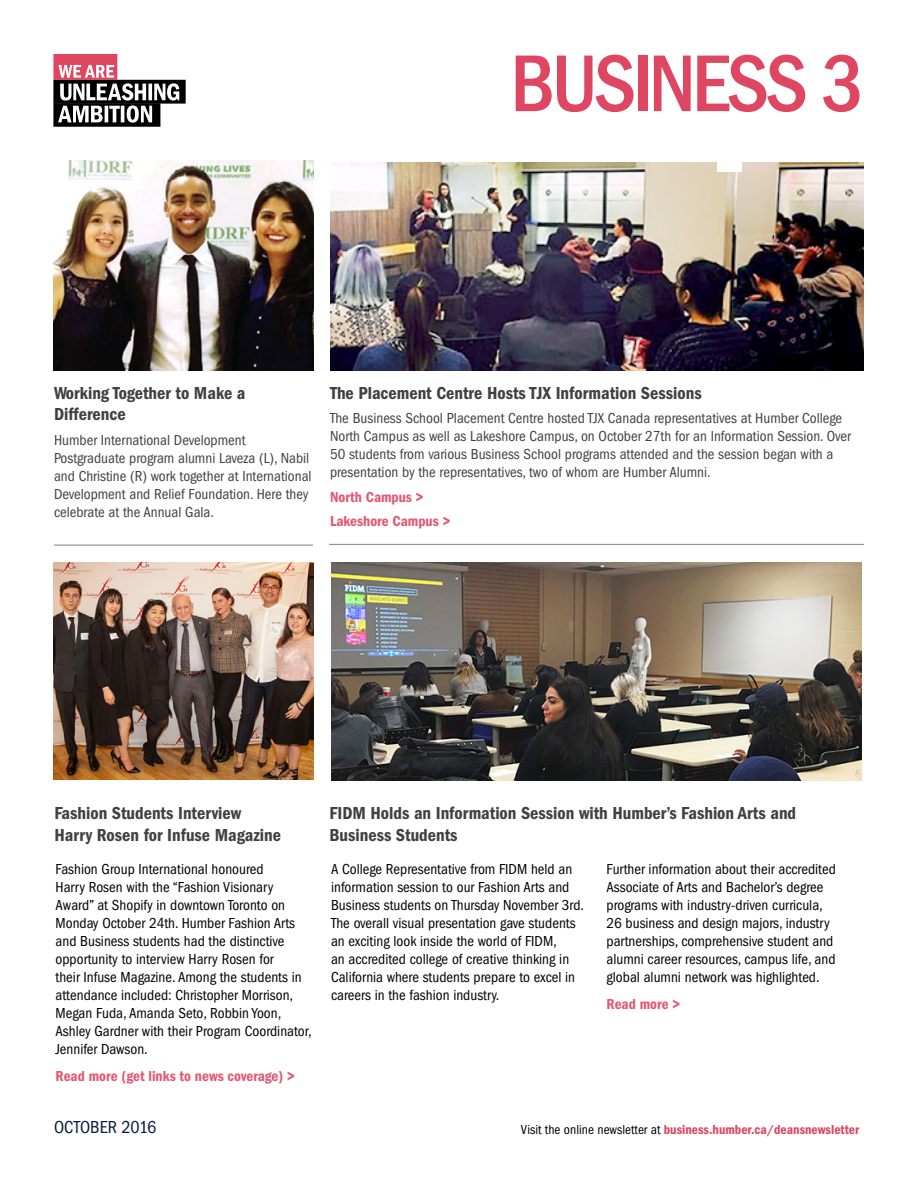
<style>
.page{position:relative;width:918px;height:1188px;background:#fff}
.page>*{position:absolute;margin:0;border:0;box-sizing:border-box;transform-origin:0 0}
.t1{font:500 condensed 83.25px "ITC Franklin Gothic Std";letter-spacing:-.045em;color:#df4661}
.t2{font:18px/21.6px "ITC Franklin Gothic Std Dm Cd";color:#414042}
.t3{font:condensed 18px "ITC Franklin Gothic Std";letter-spacing:-.025em;color:#041e41}
.t4{font:condensed 15px/18px "ITC Franklin Gothic Std";color:#000}
.t5{font:condensed 15px/18px "ITC Franklin Gothic Std";color:#414042}
.t6{font:15px/24px "ITC Franklin Gothic Std Dm Cd";color:#e25871}
.t7{font:13.5px "ITC Franklin Gothic Std Dm Cd";color:#df4661}
.s1{font-family:"ITC Franklin Gothic Std";font-stretch:condensed;color:#000}
</style>
<div class="page">
<hr style="left:54px;top:545px;width:259px;height:1px;background:#000">
<img style="left:53px;top:161px;width:260px;height:210px">
<img style="left:330px;top:162px;width:534px;height:209px">
<div style="left:717px;top:77px;width:25px;height:95px;background:#fff"></div>
<svg style="left:53px;top:54px;width:133px;height:73px"></svg>
<hr style="left:329px;top:544px;width:535px;height:1px;background:#000">
<img style="left:331px;top:562px;width:530px;height:219px">
<img style="left:53px;top:562px;width:261px;height:217px">
<h1 class="t1" style="left:510px;top:36px;width:355px">BUSINESS 3</h1>
<p class="t2" style="left:54px;top:382px;width:193px">Working Together to Make a<br>Difference</p>
<p class="t5" style="left:54px;top:431px;width:259px">Humber International Development Postgraduate program alumni Laveza (L), Nabil and Christine (R) work together at International Development and Relief Foundation. Here they celebrate at the Annual Gala.</p>
<p class="t2" style="left:330px;top:382px;width:373px">The Placement Centre Hosts TJX Information Sessions</p>
<p class="t5" style="left:330px;top:410px;width:523px">The Business School Placement Centre hosted TJX Canada representatives at Humber College North Campus as well as Lakeshore Campus, on October 27th for an Information Session. Over 50 students from various Business School programs attended and the session began with a presentation by the representatives, two of whom are Humber Alumni.</p>
<p class="t6" style="left:330px;top:485px;width:122px">North Campus &gt;<br>Lakeshore Campus &gt;</p>
<p class="t2" style="left:54px;top:803px;width:228px">Fashion Students Interview<br>Harry Rosen for Infuse Magazine</p>
<p class="t2" style="left:329px;top:803px;width:468px">FIDM Holds an Information Session with Humber’s Fashion Arts and<br>Business Students</p>
<p class="t4" style="left:56px;top:860px;width:258px">Fashion Group International honoured<br>Harry Rosen with the “Fashion Visionary Award” at Shopify in downtown Toronto on Monday October 24th. Humber Fashion Arts and Business students had the distinctive opportunity to interview Harry Rosen for<br>their Infuse Magazine. Among the students in attendance included: Christopher Morrison, Megan Fuda, Amanda Seto, Robbin Yoon, Ashley Gardner with their Program Coordinator, Jennifer Dawson.</p>
<p class="t6" style="left:56px;top:1064px;width:241px">Read more (get links to news coverage) &gt;</p>
<p class="t3" style="left:54px;top:1117px;width:20px">Octobe</p>
<p class="t3" style="left:108px;top:1117px;width:50px">r 2016</p>
<p class="t4" style="left:331px;top:860px;width:255px">A College Representative from FIDM held an information session to our Fashion Arts and Business students on Thursday November 3rd.<br>The overall visual presentation gave students an exciting look inside the world of FIDM,<br>an accredited college of creative thinking in California where students prepare to excel in careers in the fashion industry.</p>
<p class="t4" style="left:607px;top:860px;width:231px">Further information about their accredited Associate of Arts and Bachelor’s degree programs with industry-driven curricula, 26 business and design majors, industry partnerships, comprehensive student and alumni career resources, campus life, and global alumni network was highlighted.</p>
<p class="t6" style="left:607px;top:992px;width:75px">Read more &gt;</p>
<p class="t7" style="left:521px;top:1122px;width:340px"><span class="s1">Visit the online newsletter at</span> business.humber.ca/deansnewsletter</p>
</div>
